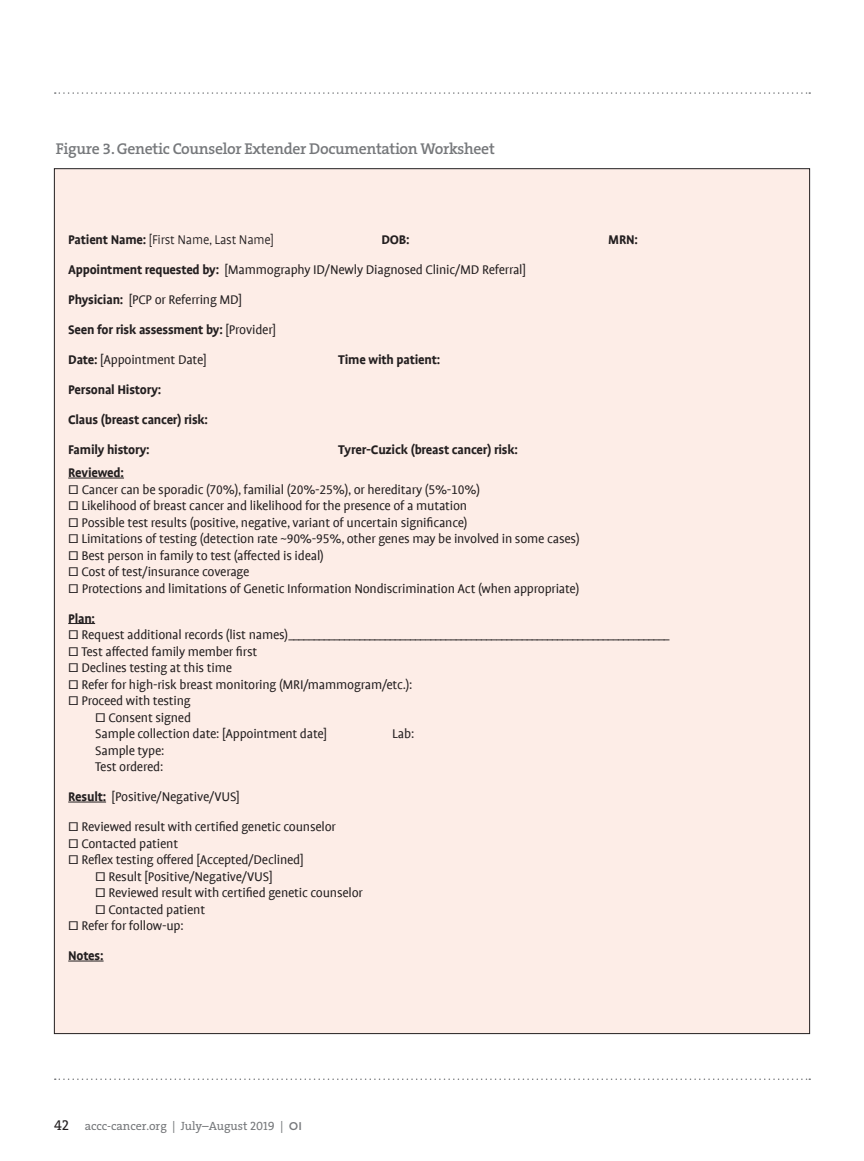
<style>
.page{position:relative;width:864px;height:1161px;background:#fff}
.page>*{position:absolute;margin:0;border:0;box-sizing:border-box;transform-origin:0 0}
.NEW_Table_Figure_Tit{font:600 15.75px "The Serif B W6";letter-spacing:-.02em;color:#76787b}
.NEW_Feature_Body_No{font:14.25px "Profile Offc";letter-spacing:-.015em;color:#231f20}
.NEW_Feature_Body_No-2{font:700 14.25px "Profile Offc";letter-spacing:-.015em;color:#231f20}
.NEW_Feature_Body_No-3{font:300 14.25px "Profile Offc";letter-spacing:-.015em;color:#231f20}
.t1{font:14.25px "The Serif Caps";color:#231f20}
.t2{font:12px "The Serif B W5 Plain";color:#76787b}
.s1{font-weight:700}
.s2{font-weight:400}
.s3{font-family:"The Serif Caps"}
.s4{font-family:"Gotham";font-weight:500;font-size:11.25px}
</style>
<div class="page">
<div style="left:54px;top:169px;width:756px;height:865px;background:#fdede7"></div>
<hr style="left:68px;top:478px;width:56px;height:1px;background:#231f20">
<svg style="left:68px;top:623px;width:27px;height:1px"></svg>
<hr style="left:68px;top:802px;width:38px;height:1px;background:#231f20">
<hr style="left:68px;top:961px;width:36px;height:1px;background:#231f20">
<svg style="left:55px;top:92px;width:755px;height:2px"></svg>
<svg style="left:55px;top:1078px;width:755px;height:2px"></svg>
<p class="NEW_Table_Figure_Tit" style="left:56px;top:138px;width:441px">Figure 3. Genetic Counselor Extender Documentation Worksheet</p>
<p class="NEW_Feature_Body_No-3" style="left:68px;top:233px;width:207px"><span class="s1">Patient Name:</span> [First Name, Last Name]</p>
<p class="NEW_Feature_Body_No-2" style="left:382px;top:232px;width:30px">DOB:</p>
<p class="NEW_Feature_Body_No-2" style="left:608px;top:232px;width:31px">MRN:</p>
<p class="NEW_Feature_Body_No" style="left:68px;top:262px;width:459px"><span class="s1">Appointment requested by:</span> [Mammography ID/Newly Diagnosed Clinic/MD Referral]</p>
<p class="NEW_Feature_Body_No" style="left:68px;top:292px;width:175px"><span class="s1">Physician:</span> [PCP or Referring MD]</p>
<p class="NEW_Feature_Body_No-2" style="left:68px;top:322px;width:209px">Seen for risk assessment by: <span class="s2">[Provider]</span></p>
<p class="NEW_Feature_Body_No" style="left:68px;top:352px;width:140px"><span class="s1">Date:</span> [Appointment Date]</p>
<p class="NEW_Feature_Body_No-2" style="left:338px;top:352px;width:104px">Time with patient:</p>
<p class="NEW_Feature_Body_No-2" style="left:68px;top:382px;width:95px">Personal History:</p>
<p class="NEW_Feature_Body_No-2" style="left:68px;top:412px;width:141px">Claus (breast cancer) risk:</p>
<p class="NEW_Feature_Body_No-2" style="left:68px;top:442px;width:83px">Family history:</p>
<p class="NEW_Feature_Body_No-2" style="left:338px;top:442px;width:181px">Tyrer-Cuzick (breast cancer) risk:</p>
<p class="NEW_Feature_Body_No-2" style="left:68px;top:465px;width:57px">Reviewed:</p>
<p class="NEW_Feature_Body_No" style="left:68px;top:482px;width:413px">▫ Cancer can be sporadic (70%), familial (20%-25%), or hereditary (5%-10%)</p>
<p class="NEW_Feature_Body_No" style="left:68px;top:499px;width:401px">▫ Likelihood of breast cancer and likelihood for the presence of a mutation</p>
<p class="NEW_Feature_Body_No" style="left:68px;top:515px;width:401px">▫ Possible test results (positive, negative, variant of uncertain significance)</p>
<p class="NEW_Feature_Body_No" style="left:68px;top:532px;width:513px">▫ Limitations of testing (detection rate ~90%-95%, other genes may be involved in some cases)</p>
<p class="NEW_Feature_Body_No" style="left:68px;top:548px;width:257px">▫ Best person in family to test (affected is ideal)</p>
<p class="NEW_Feature_Body_No" style="left:68px;top:565px;width:183px">▫ Cost of test/insurance coverage</p>
<p class="NEW_Feature_Body_No" style="left:68px;top:581px;width:513px">▫ Protections and limitations of Genetic Information Nondiscrimination Act (when appropriate)</p>
<p class="NEW_Feature_Body_No-2" style="left:68px;top:611px;width:28px">Plan:</p>
<p class="NEW_Feature_Body_No" style="left:68px;top:628px;width:603px">▫ Request additional records (list names)___________________________________________________________________________</p>
<p class="NEW_Feature_Body_No" style="left:68px;top:644px;width:191px">▫ Test affected family member first</p>
<p class="NEW_Feature_Body_No" style="left:68px;top:661px;width:165px">▫ Declines testing at this time</p>
<p class="NEW_Feature_Body_No" style="left:68px;top:677px;width:346px">▫ Refer for high-risk breast monitoring (MRI/mammogram/etc.):</p>
<p class="NEW_Feature_Body_No" style="left:68px;top:694px;width:124px">▫ Proceed with testing</p>
<p class="NEW_Feature_Body_No" style="left:95px;top:710px;width:97px">▫ Consent signed</p>
<p class="NEW_Feature_Body_No" style="left:95px;top:727px;width:234px">Sample collection date: [Appointment date]</p>
<p class="NEW_Feature_Body_No" style="left:392px;top:727px;width:24px">Lab:</p>
<p class="NEW_Feature_Body_No" style="left:95px;top:743px;width:71px">Sample type:</p>
<p class="NEW_Feature_Body_No" style="left:95px;top:760px;width:70px">Test ordered:</p>
<p class="NEW_Feature_Body_No" style="left:68px;top:790px;width:173px"><span class="s1">Result:</span> [Positive/Negative/VUS]</p>
<p class="NEW_Feature_Body_No" style="left:68px;top:820px;width:269px">▫ Reviewed result with certified genetic counselor</p>
<p class="NEW_Feature_Body_No" style="left:68px;top:836px;width:112px">▫ Contacted patient</p>
<p class="NEW_Feature_Body_No" style="left:68px;top:853px;width:237px">▫ Reflex testing offered [Accepted/Declined]</p>
<p class="NEW_Feature_Body_No" style="left:95px;top:869px;width:179px">▫ Result [Positive/Negative/VUS]</p>
<p class="NEW_Feature_Body_No" style="left:95px;top:886px;width:269px">▫ Reviewed result with certified genetic counselor</p>
<p class="NEW_Feature_Body_No" style="left:95px;top:902px;width:112px">▫ Contacted patient</p>
<p class="NEW_Feature_Body_No" style="left:68px;top:919px;width:117px">▫ Refer for follow-up:</p>
<p class="NEW_Feature_Body_No-2" style="left:68px;top:948px;width:37px">Notes:</p>
<p class="t1" style="left:54px;top:1113px;width:17px">42</p>
<p class="t2" style="left:85px;top:1118px;width:219px">accc-cancer.org | July–August <span class="s3">2019</span> | <span class="s4">OI</span></p>
</div>
